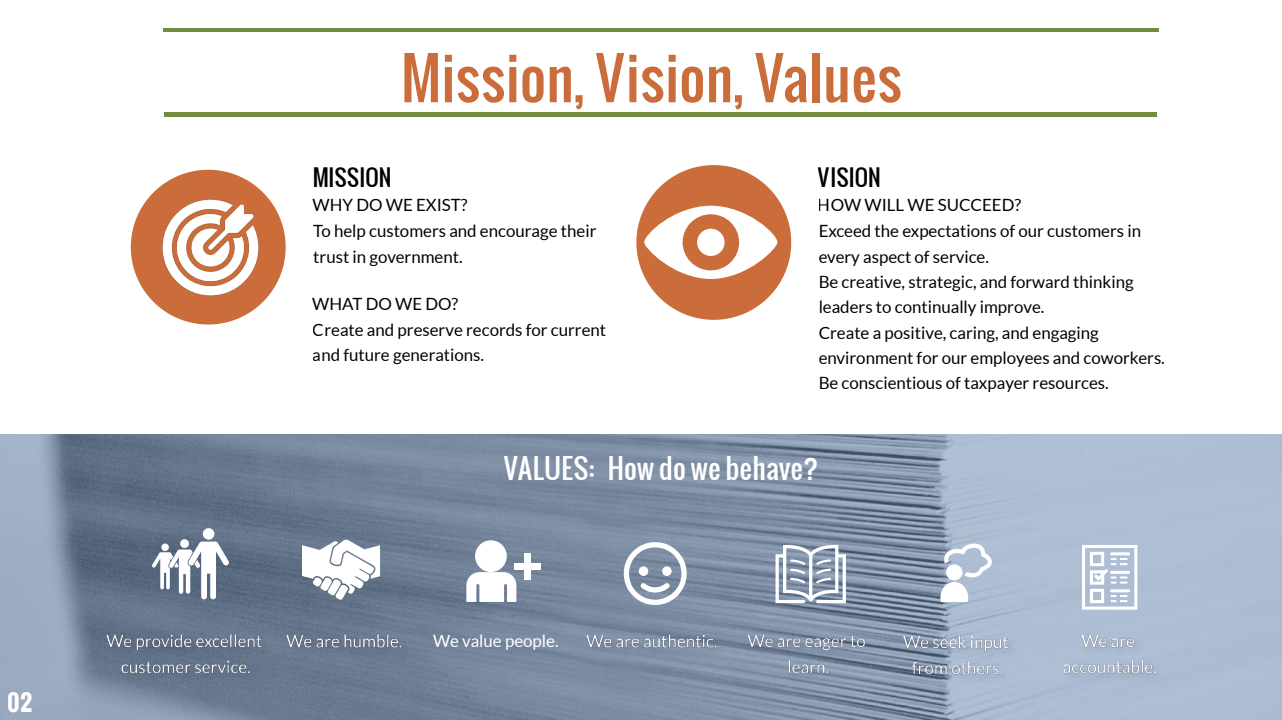
<style>
.page{position:relative;width:1282px;height:720px;background:#fff}
.page>*{position:absolute;margin:0;border:0;box-sizing:border-box;transform-origin:0 0}
.t1{font:56.25px "Oswald";color:#cb6d3b}
.t2{font:27.5px "Oswald";color:#fff}
.t3{font:22.5px "Oswald";color:#000}
.t4{font:700 22.5px "Oswald";color:#fff}
.t5{font:16.88px/25.5px "Lato";color:#000}
.t6{font:16.88px "Lato";color:#fff}
</style>
<div class="page">
<img style="left:0;top:434px;width:1281px;height:286px">
<img style="left:130px;top:169px;width:156px;height:156px">
<svg style="left:636px;top:165px;width:155px;height:155px"></svg>
<div style="left:697px;top:229px;width:27px;height:27px;background:#fff;border-radius:50%"></div>
<img style="left:103px;top:627px;width:177px;height:62px">
<svg style="left:152px;top:528px;width:77px;height:71px"></svg>
<img style="left:282px;top:627px;width:135px;height:32px">
<img style="left:582px;top:627px;width:150px;height:32px">
<img style="left:743px;top:627px;width:139px;height:62px">
<img style="left:899px;top:628px;width:126px;height:62px">
<img style="left:1058px;top:627px;width:112px;height:62px">
<svg style="left:302px;top:539px;width:78px;height:61px"></svg>
<svg style="left:466px;top:540px;width:50px;height:62px"></svg>
<div style="left:514px;top:563px;width:26px;height:6px;background:#fff"></div>
<div style="left:524px;top:553px;width:6px;height:26px;background:#fff"></div>
<svg style="left:623px;top:542px;width:63px;height:63px"></svg>
<svg style="left:775px;top:545px;width:70px;height:58px"></svg>
<svg style="left:940px;top:543px;width:52px;height:59px"></svg>
<div style="left:946px;top:564px;width:16px;height:16px;background:#fff;border-radius:50%"></div>
<svg style="left:1081px;top:545px;width:56px;height:65px"></svg>
<hr style="left:1015px;top:28px;width:143px;height:4px;background:#718e40">
<hr style="left:871px;top:28px;width:144px;height:4px;background:#718e40">
<hr style="left:728px;top:28px;width:143px;height:4px;background:#718e40">
<hr style="left:585px;top:28px;width:143px;height:4px;background:#718e40">
<hr style="left:441px;top:28px;width:144px;height:4px;background:#718e40">
<hr style="left:298px;top:28px;width:143px;height:4px;background:#718e40">
<hr style="left:164px;top:28px;width:134px;height:4px;background:#718e40">
<div style="left:983px;top:112px;width:173px;height:5px;background:#718e40"></div>
<div style="left:809px;top:112px;width:174px;height:5px;background:#718e40"></div>
<div style="left:635px;top:112px;width:174px;height:5px;background:#718e40"></div>
<div style="left:462px;top:112px;width:173px;height:5px;background:#718e40"></div>
<div style="left:288px;top:112px;width:174px;height:5px;background:#718e40"></div>
<div style="left:164px;top:112px;width:124px;height:5px;background:#718e40"></div>
<h3 class="t4" style="left:8px;top:686px;width:26px">02</h3>
<h1 class="t1" style="left:401px;top:35px;width:503px">Mission, Vision, Values</h1>
<h3 class="t3" style="left:312px;top:160px;width:80px">MISSION</h3>
<p class="t5" style="left:312px;top:192px;width:285px">WHY DO WE EXIST?<br>To help customers and encourage their trust in government.</p>
<p class="t5" style="left:312px;top:291px;width:295px">WHAT DO WE DO?<br>Create and preserve records for current and future generations.</p>
<h3 class="t3" style="left:817px;top:160px;width:64px">VISION</h3>
<p class="t5" style="left:818px;top:192px;width:348px">HOW WILL WE SUCCEED?<br>Exceed the expectations of our customers in every aspect of service.<br>Be creative, strategic, and forward thinking leaders to continually improve.<br>Create a positive, caring, and engaging environment for our employees and coworkers.<br>Be conscientious of taxpayer resources.</p>
<h2 class="t2" style="left:504px;top:447px;width:316px">VALUES: How do we behave?</h2>
<p class="t6" style="left:433px;top:632px;width:127px">We value people.</p>
</div>
